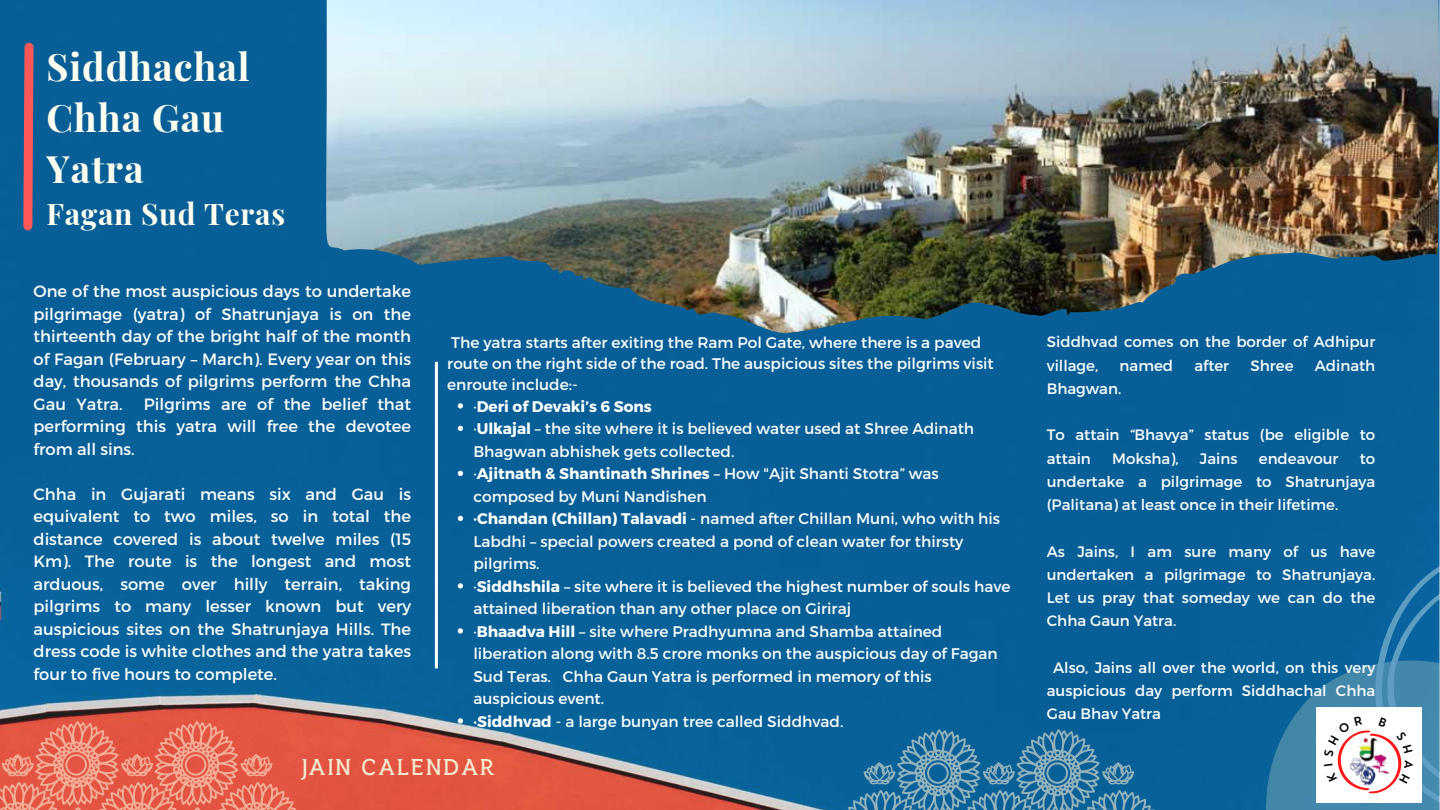
<style>
.page{position:relative;width:1440px;height:810px;background:#fff}
.page>*{position:absolute;margin:0;border:0;box-sizing:border-box;transform-origin:0 0}
.t1{font:700 37.8px/51px "Playfair Display";letter-spacing:.025em;color:#fffdf0}
.t2{font:700 29.8px "Playfair Display";letter-spacing:.025em;color:#fffdf0}
.t3{font:700 23.7px "Harnet";letter-spacing:.085em;color:#f4ebd0}
.t4{font:16.3px/22.5px "Montserrat";color:#fff;text-align:justify}
.t5{font:15.4px "Montserrat";color:#fff}
.t6{font:700 15.4px "Montserrat";color:#fff}
.t7{font:15px/23.2px "Montserrat";color:#fff;text-align:justify}
.s1{font-weight:400}
.s2{font-weight:700}
</style>
<div class="page">
<img style="left:0;top:0;width:1440px;height:810px">
<img style="left:326px;top:0;width:1113px;height:333px">
<svg style="left:19px;top:38px;width:19px;height:197px;background:#765b7a"></svg>
<svg style="left:458px;top:403px;width:5px;height:6px"></svg>
<svg style="left:458px;top:426px;width:5px;height:5px"></svg>
<svg style="left:458px;top:471px;width:5px;height:5px"></svg>
<svg style="left:458px;top:516px;width:5px;height:5px"></svg>
<svg style="left:458px;top:583px;width:5px;height:6px"></svg>
<svg style="left:458px;top:628px;width:5px;height:6px"></svg>
<svg style="left:458px;top:718px;width:5px;height:6px"></svg>
<hr style="left:435px;top:362px;width:3px;height:306px;background:#fff">
<svg style="left:0;top:721px;width:299px;height:89px;background:#e76f5b"></svg>
<svg style="left:838px;top:535px;width:602px;height:275px;background:#226fa0"></svg>
<h1 class="t1" style="left:46px;top:40px;width:205px">Siddhachal<br>Chha Gau<br>Yatra</h1>
<h2 class="t2" style="left:46px;top:193px;width:240px">Fagan Sud Teras</h2>
<p class="t4" style="left:34px;top:279px;width:379px">One of the most auspicious days to undertake pilgrimage (yatra) of Shatrunjaya is on the thirteenth day of the bright half of the month of Fagan (February – March). Every year on this day, thousands of pilgrims perform the Chha Gau Yatra.</p>
<p class="t4" style="left:34px;top:392px;width:379px;text-indent:110px">Pilgrims are of the belief that performing this yatra will free the devotee from all sins.</p>
<p class="t4" style="left:34px;top:482px;width:379px">Chha in Gujarati means six and Gau is equivalent to two miles, so in total the distance covered is about twelve miles (15<br>Km). The route is the longest and most arduous, some over hilly terrain, taking pilgrims to many lesser known but very auspicious sites on the Shatrunjaya Hills. The dress code is white clothes and the yatra takes four to five hours to complete.</p>
<p class="t5" style="left:451px;top:332px;width:532px">The yatra starts after exiting the Ram Pol Gate, where there is a paved</p>
<p class="t5" style="left:447px;top:353px;width:548px">route on the right side of the road. The auspicious sites the pilgrims visit</p>
<p class="t5" style="left:447px;top:374px;width:132px">enroute include:-</p>
<p class="t6" style="left:473px;top:396px;width:180px"><span class="s1">·</span>Deri of Devaki’s 6 Sons</p>
<p class="t5" style="left:473px;top:419px;width:502px">·<span class="s2">Ulkajal</span> – the site where it is believed water used at Shree Adinath</p>
<p class="t5" style="left:473px;top:441px;width:263px">Bhagwan abhishek gets collected.</p>
<p class="t5" style="left:473px;top:464px;width:467px">·<span class="s2">Ajitnath &amp; Shantinath Shrines</span> – How "Ajit Shanti Stotra” was</p>
<p class="t5" style="left:473px;top:486px;width:235px">composed by Muni Nandishen</p>
<p class="t5" style="left:473px;top:509px;width:528px"><span class="s2">·Chandan (Chillan) Talavadi</span> - named after Chillan Muni, who with his</p>
<p class="t5" style="left:473px;top:531px;width:492px">Labdhi – special powers created a pond of clean water for thirsty</p>
<p class="t5" style="left:473px;top:554px;width:68px">pilgrims.</p>
<p class="t5" style="left:473px;top:576px;width:539px">·<span class="s2">Siddhshila</span> – site where it is believed the highest number of souls have</p>
<p class="t5" style="left:473px;top:599px;width:379px">attained liberation than any other place on Giriraj</p>
<p class="t5" style="left:473px;top:621px;width:470px">·<span class="s2">Bhaadva Hill</span> – site where Pradhyumna and Shamba attained</p>
<p class="t5" style="left:473px;top:644px;width:526px">liberation along with 8.5 crore monks on the auspicious day of Fagan</p>
<p class="t5" style="left:473px;top:666px;width:460px">Sud Teras. Chha Gaun Yatra is performed in memory of this</p>
<p class="t5" style="left:473px;top:689px;width:132px">auspicious event.</p>
<p class="t5" style="left:473px;top:711px;width:371px"><span class="s2">·Siddhvad</span> - a large bunyan tree called Siddhvad.</p>
<h3 class="t3" style="left:302px;top:753px;width:195px">JAIN CALENDAR</h3>
<p class="t7" style="left:1047px;top:330px;width:330px">Siddhvad comes on the border of Adhipur village,</p>
<p class="t7" style="left:1120px;top:353px;width:55px">named</p>
<p class="t7" style="left:1194px;top:353px;width:36px">after</p>
<p class="t7" style="left:1251px;top:353px;width:44px">Shree</p>
<p class="t7" style="left:1315px;top:353px;width:62px">Adinath</p>
<p class="t7" style="left:1047px;top:376px;width:76px">Bhagwan.</p>
<p class="t7" style="left:1047px;top:423px;width:330px">To attain “Bhavya” status (be eligible to attain</p>
<p class="t7" style="left:1112px;top:446px;width:68px">Moksha),</p>
<p class="t7" style="left:1200px;top:446px;width:39px">Jains</p>
<p class="t7" style="left:1259px;top:446px;width:81px">endeavour</p>
<p class="t7" style="left:1047px;top:446px;width:330px;text-indent:313px">to undertake a pilgrimage to Shatrunjaya (Palitana) at least once in their lifetime.</p>
<p class="t7" style="left:1047px;top:539px;width:330px">As Jains, I am sure many of us have undertaken a pilgrimage to Shatrunjaya.<br>Let us pray that someday we can do the Chha Gaun Yatra.</p>
<p class="t7" style="left:1047px;top:655px;width:330px;text-indent:6px">Also, Jains all over the world, on this very auspicious day perform Siddhachal Chha Gau Bhav Yatra</p>
</div>
